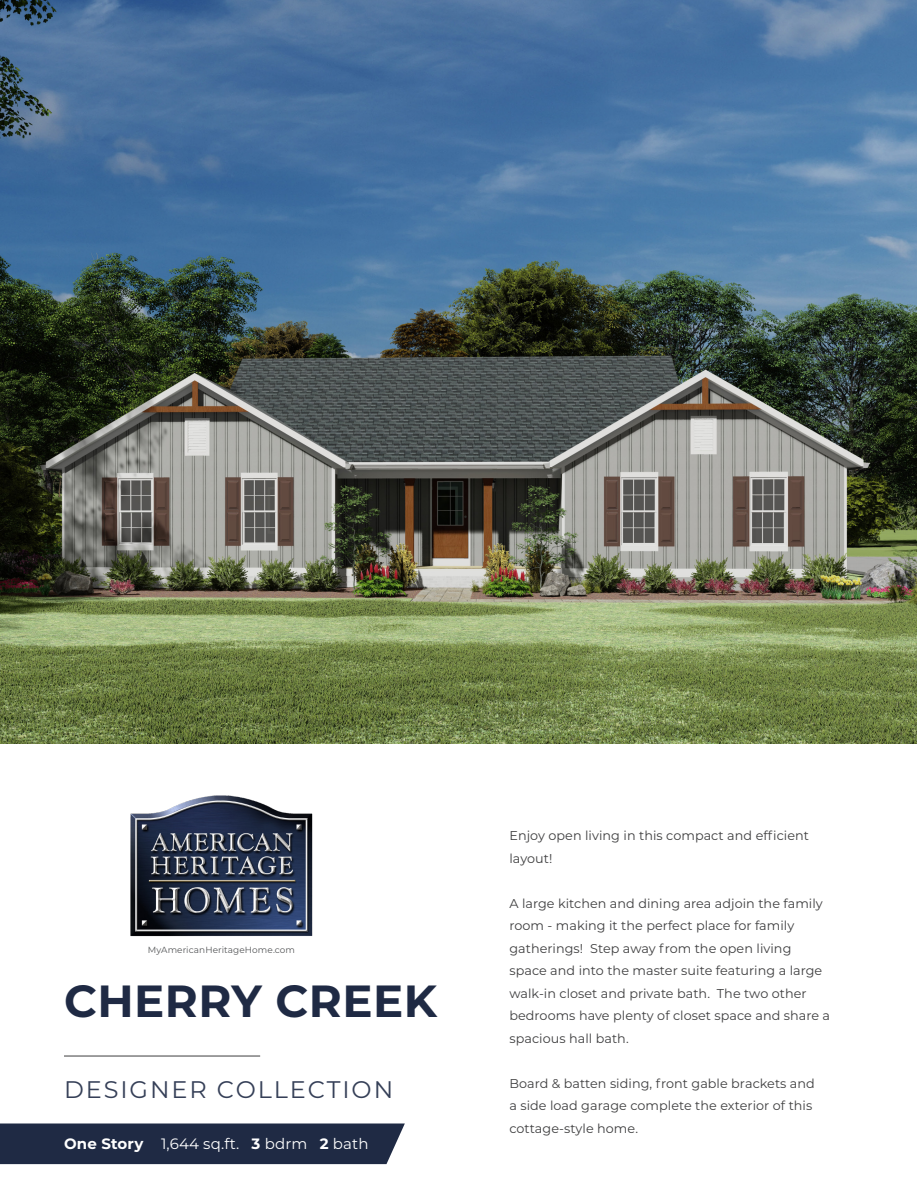
<style>
.page{position:relative;width:918px;height:1188px;background:#fff}
.page>*{position:absolute;margin:0;border:0;box-sizing:border-box;transform-origin:0 0}
.t1{font:700 45px "Montserrat";letter-spacing:.01em;color:#1f2a44}
.t2{font:24px "Montserrat";letter-spacing:.08em;color:#353f57}
.t3{font:15px "Montserrat";letter-spacing:.01em;color:#fff}
.t4{font:12.75px/22.5px "Montserrat";letter-spacing:.005em;color:#3e3e3f}
.t5{font:8.85px "Montserrat";letter-spacing:.01em;color:#545557}
.s1{font-weight:700}
</style>
<div class="page">
<div style="left:0;top:1124px;width:405px;height:40px;background:#1f2a44"></div>
<img style="left:130px;top:795px;width:183px;height:142px">
<hr style="left:64px;top:1056px;width:196px;height:1px;background:#3e3e3f">
<img style="left:0;top:0;width:917px;height:743px">
<p class="t5" style="left:148px;top:944px;width:149px">MyAmericanHeritageHome.com</p>
<p class="t1" style="left:64px;top:968px;width:375px">CHERRY CREEK</p>
<h2 class="t2" style="left:64px;top:1073px;width:331px">DESIGNER COLLECTION</h2>
<p class="t3" style="left:64px;top:1133px;width:306px"><span class="s1">One Story</span> 1,644 sq.ft. <span class="s1">3</span> bdrm <span class="s1">2</span> bath</p>
<p class="t4" style="left:509px;top:824px;width:301px">Enjoy open living in this compact and efficient layout!</p>
<p class="t4" style="left:509px;top:892px;width:322px">A large kitchen and dining area adjoin the family room - making it the perfect place for family gatherings! Step away from the open living space and into the master suite featuring a large walk-in closet and private bath. The two other bedrooms have plenty of closet space and share a spacious hall bath.</p>
<p class="t4" style="left:509px;top:1072px;width:307px">Board &amp; batten siding, front gable brackets and a side load garage complete the exterior of this cottage-style home.</p>
</div>
